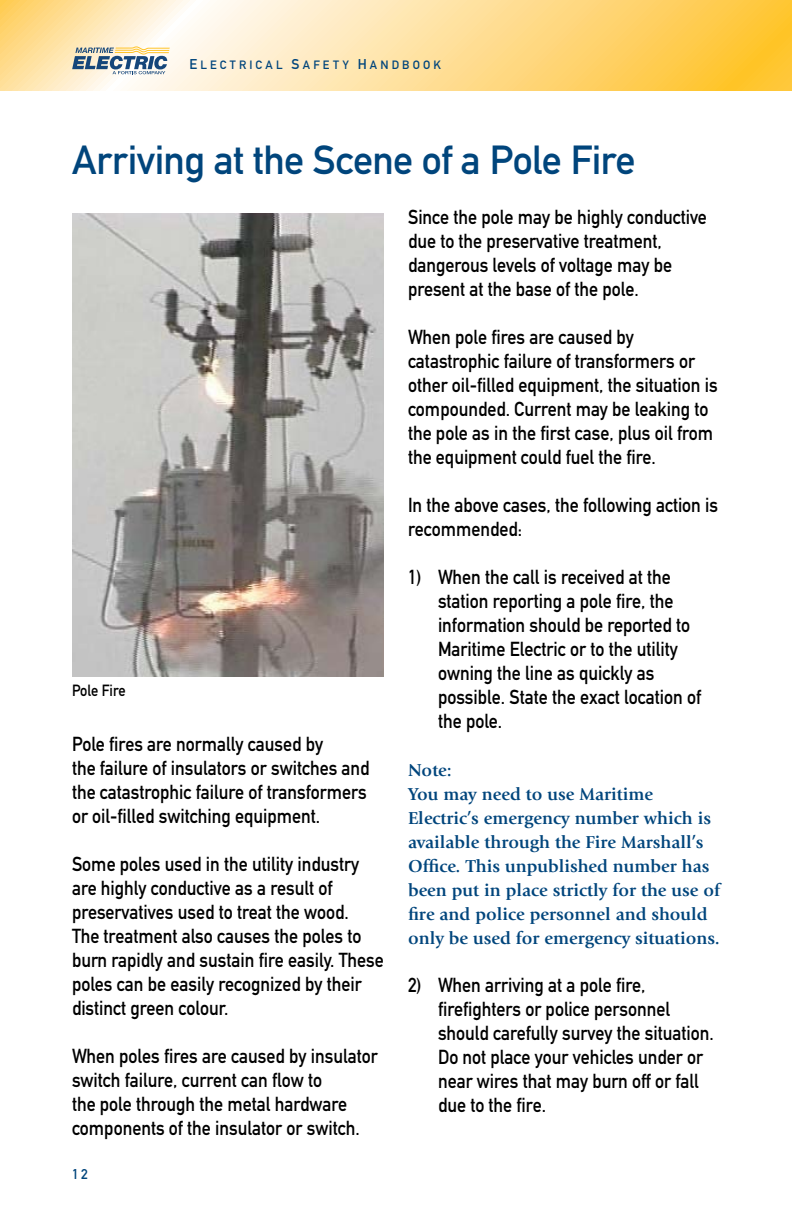
<style>
.page{position:relative;width:792px;height:1224px;background:#fff}
.page>*{position:absolute;margin:0;border:0;box-sizing:border-box;transform-origin:0 0}
.t1{font:40px "DIN Mittelschrift";letter-spacing:-.015em;color:#00457c}
.t2{font:20px/24px "DIN Mittelschrift";color:#000;scale:.9 1}
.t3{font:700 18px/24px "Giovanni";color:#00457c}
.t4{font:16px "DIN Mittelschrift";color:#000;scale:.9 1}
.t5{font:14px "DIN Mittelschrift SC850";color:#00457c}
.t6{font:11.8px "DIN Mittelschrift SC850";letter-spacing:.27em;color:#00457c}
.s1{font-size:14px}
</style>
<div class="page">
<svg style="left:0;top:0;width:792px;height:90px"></svg>
<svg style="left:72px;top:46px;width:98px;height:28px"></svg>
<img style="left:72px;top:213px;width:312px;height:464px">
<p class="t6" style="left:189px;top:58px;width:253px"><span class="s1">E</span>LECTRICAL <span class="s1">S</span>AFE TY <span class="s1">H</span>ANDBOOK</p>
<h1 class="t1" style="left:72px;top:136px;width:565px">Arriving at the Scene of a Pole Fire</h1>
<p class="t4" style="left:72px;top:681px;width:61px">Pole Fire</p>
<p class="t2" style="left:72px;top:732px;width:332px">Pole fires are normally caused by<br>the failure of insulators or switches and the catastrophic failure of transformers or oil-filled switching equipment.</p>
<p class="t2" style="left:72px;top:852px;width:348px">Some poles used in the utility industry are highly conductive as a result of preservatives used to treat the wood.<br>The treatment also causes the poles to burn rapidly and sustain fire easily. These poles can be easily recognized by their distinct green colour.</p>
<p class="t2" style="left:72px;top:1044px;width:341px">When poles fires are caused by insulator switch failure, current can flow to<br>the pole through the metal hardware components of the insulator or switch.</p>
<p class="t5" style="left:72px;top:1166px;width:17px">12</p>
<p class="t2" style="left:408px;top:205px;width:334px">Since the pole may be highly conductive due to the preservative treatment, dangerous levels of voltage may be present at the base of the pole.</p>
<p class="t2" style="left:408px;top:325px;width:346px">When pole fires are caused by catastrophic failure of transformers or other oil-filled equipment, the situation is compounded. Current may be leaking to the pole as in the first case, plus oil from the equipment could fuel the fire.</p>
<p class="t2" style="left:408px;top:493px;width:346px">In the above cases, the following action is recommended:</p>
<p class="t2" style="left:438px;top:565px;width:294px;text-indent:-30px">1) When the call is received at the station reporting a pole fire, the information should be reported to<br>Maritime Electric or to the utility owning the line as quickly as possible. State the exact location of the pole.</p>
<p class="t3" style="left:408px;top:758px;width:314px">Note:<br>You may need to use Maritime<br>Electric’s emergency number which is available through the Fire Marshall’s<br>Office. This unpublished number has been put in place strictly for the use of fire and police personnel and should only be used for emergency situations.</p>
<p class="t2" style="left:438px;top:973px;width:308px;text-indent:-30px">2) When arriving at a pole fire, firefighters or police personnel should carefully survey the situation.<br>Do not place your vehicles under or near wires that may burn off or fall due to the fire.</p>
</div>
